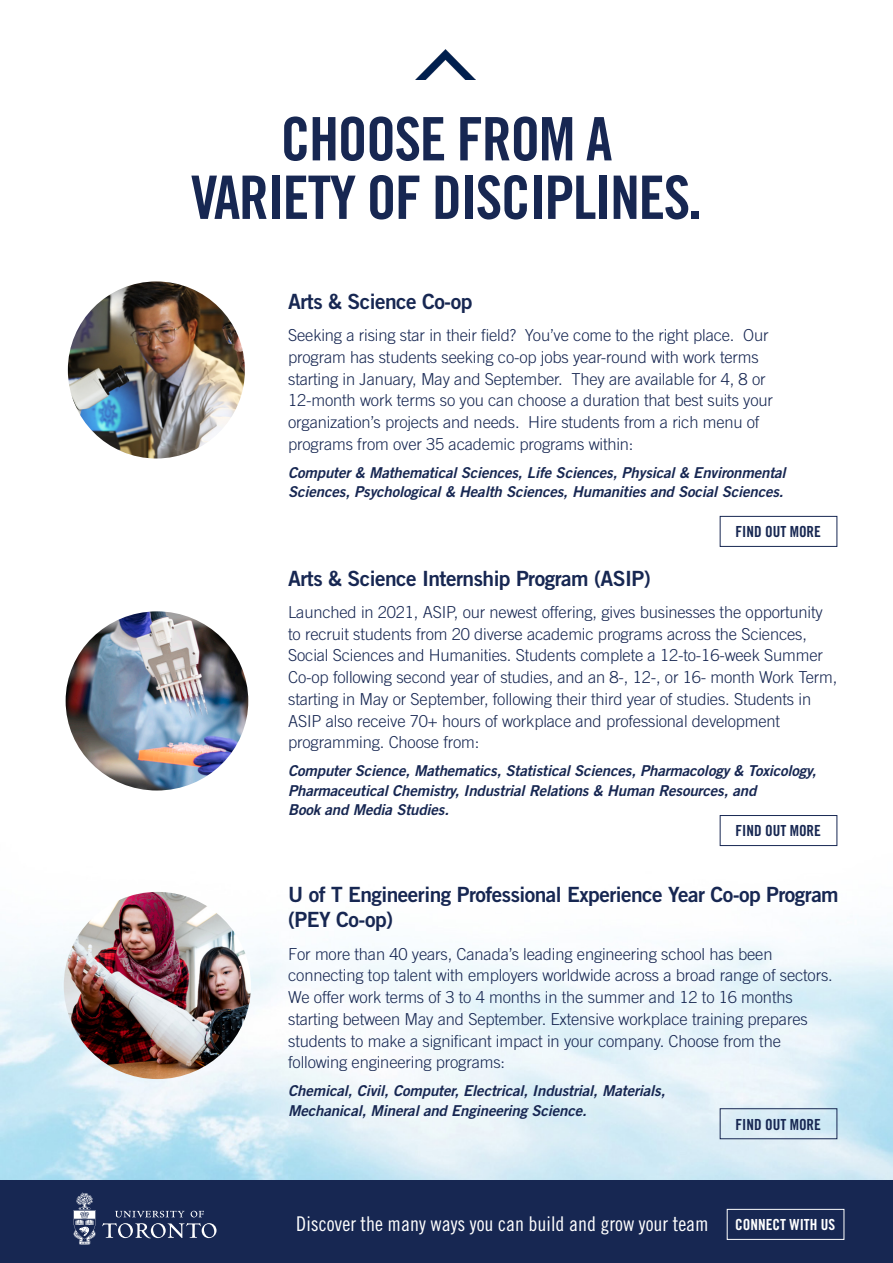
<style>
.page{position:relative;width:893px;height:1263px;background:#fff}
.page>*{position:absolute;margin:0;border:0;box-sizing:border-box;transform-origin:0 0}
.t1{font:60px "Trade Gothic Bold Cond Twenty";letter-spacing:-.025em;color:#172752}
.t2{font:21px/24.5px "Trade Gothic Bold Two";letter-spacing:-.025em;color:#172752}
.t3{font:20.25px "Trade Gothic Cond Eighteen";color:#fff}
.t4{font:300 16.5px/21.8px "Trade Gothic";letter-spacing:-.01em;color:#172752}
.t5{font:15.3px "Trade Gothic Bold Cond Twenty";color:#172752}
.t6{font:15.3px "Trade Gothic Bold Cond Twenty";color:#fff}
.t7{font:italic 15px/19.5px "Trade Gothic Bold Two";letter-spacing:-.01em;color:#172752}
</style>
<div class="page">
<img style="left:0;top:694px;width:893px;height:486px">
<img style="left:68px;top:281px;width:177px;height:177px;border-radius:89px">
<img style="left:66px;top:611px;width:182px;height:179px">
<img style="left:64px;top:892px;width:187px;height:187px;border-radius:94px">
<div style="left:720px;top:1108px;width:117px;height:31px;border:1px solid #172752"></div>
<div style="left:720px;top:815px;width:117px;height:31px;border:1px solid #172752"></div>
<div style="left:720px;top:516px;width:117px;height:31px;border:1px solid #172752"></div>
<div style="left:0;top:1180px;width:893px;height:83px;background:#172752"></div>
<svg style="left:102px;top:1211px;width:115px;height:27px"></svg>
<svg style="left:73px;top:1193px;width:23px;height:52px"></svg>
<img style="left:416px;top:50px;width:60px;height:30px">
<div style="left:727px;top:1209px;width:117px;height:31px;border:1px solid #fff"></div>
<p class="t1" style="left:281px;top:103px;width:333px">CHOOSE FROM A</p>
<p class="t1" style="left:191px;top:161px;width:513px">VARIETY OF DISCIPLINES.</p>
<p class="t2" style="left:288px;top:289px;width:186px">Arts &amp; Science Co-op</p>
<p class="t4" style="left:288px;top:324px;width:486px">Seeking a rising star in their field? You’ve come to the right place. Our program has students seeking co-op jobs year-round with work terms starting in January, May and September. They are available for 4, 8 or 12-month work terms so you can choose a duration that best suits your organization’s projects and needs. Hire students from a rich menu of programs from over 35 academic programs within:</p>
<p class="t7" style="left:288px;top:462px;width:499px">Computer &amp; Mathematical Sciences, Life Sciences, Physical &amp; Environmental<br>Sciences, Psychological &amp; Health Sciences, Humanities and Social Sciences.</p>
<p class="t5" style="left:735px;top:522px;width:87px">FIND OUT MORE</p>
<p class="t2" style="left:288px;top:566px;width:364px">Arts &amp; Science Internship Program (ASIP)</p>
<p class="t4" style="left:288px;top:601px;width:551px">Launched in 2021, ASIP, our newest offering, gives businesses the opportunity to recruit students from 20 diverse academic programs across the Sciences, Social Sciences and Humanities. Students complete a 12-to-16-week Summer Co-op following second year of studies, and an 8-, 12-, or 16- month Work Term, starting in May or September, following their third year of studies. Students in ASIP also receive 70+ hours of workplace and professional development</p>
<p class="t4" style="left:288px;top:731px;width:193px">programming. Choose from:</p>
<p class="t7" style="left:288px;top:761px;width:530px">Computer Science, Mathematics, Statistical Sciences, Pharmacology &amp; Toxicology,<br>Pharmaceutical Chemistry, Industrial Relations &amp; Human Resources, and</p>
<p class="t7" style="left:288px;top:800px;width:162px">Book and Media Studies.</p>
<p class="t5" style="left:735px;top:822px;width:87px">FIND OUT MORE</p>
<p class="t2" style="left:288px;top:882px;width:552px">U of T Engineering Professional Experience Year Co-op Program (PEY Co-op)</p>
<p class="t4" style="left:288px;top:942px;width:486px">For more than 40 years, Canada’s leading engineering school has been</p>
<p class="t4" style="left:288px;top:964px;width:546px">connecting top talent with employers worldwide across a broad range of sectors.<br>We offer work terms of 3 to 4 months in the summer and 12 to 16 months</p>
<p class="t4" style="left:288px;top:1008px;width:521px">starting between May and September. Extensive workplace training prepares</p>
<p class="t4" style="left:288px;top:1029px;width:494px">students to make a significant impact in your company. Choose from the</p>
<p class="t4" style="left:288px;top:1051px;width:218px">following engineering programs:</p>
<p class="t7" style="left:288px;top:1081px;width:379px">Chemical, Civil, Computer, Electrical, Industrial, Materials,</p>
<p class="t7" style="left:288px;top:1100px;width:300px">Mechanical, Mineral and Engineering Science.</p>
<p class="t5" style="left:735px;top:1115px;width:87px">FIND OUT MORE</p>
<p class="t3" style="left:296px;top:1211px;width:414px">Discover the many ways you can build and grow your team</p>
<p class="t6" style="left:735px;top:1215px;width:102px">CONNECT WITH US</p>
</div>
